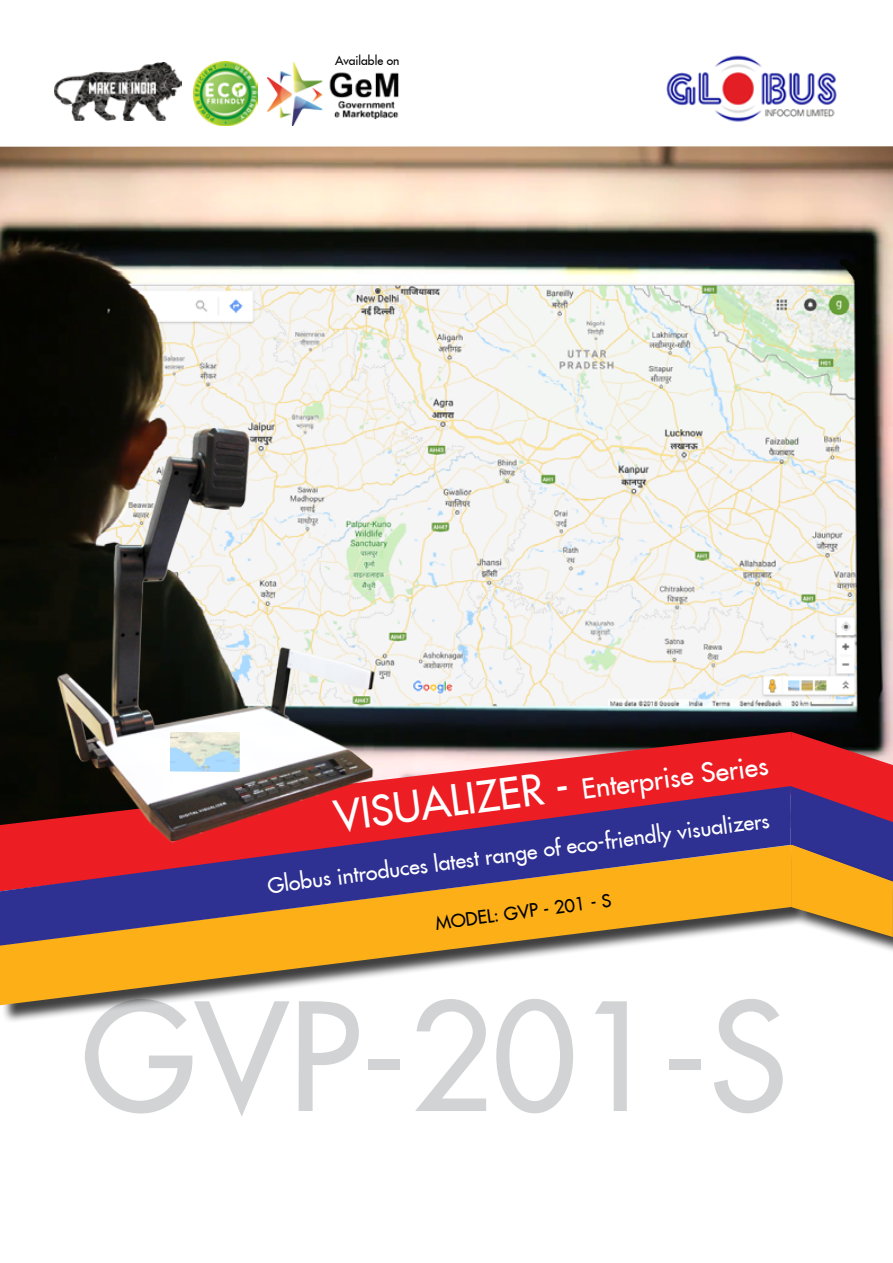
<style>
.page{position:relative;width:893px;height:1263px;background:#fff}
.page>*{position:absolute;margin:0;border:0;box-sizing:border-box;transform-origin:0 0}
.t1{font:145.5px "Fujiyama 2 Plain";color:#d1d3d4}
.t2{font:42px "Fujiyama 2 Plain";color:#fff}
.t3{font:27px "Fujiyama 2 Plain";color:#fff}
.t4{font:21.3px "Fujiyama 2 Plain";color:#fff}
.t5{font:18px "Fujiyama 2 Plain";color:#000101}
.t6{font:12px "Fujiyama 2 Plain";color:#000101}
</style>
<div class="page">
<img style="left:0;top:146px;width:893px;height:586px">
<img style="left:54px;top:63px;width:127px;height:58px">
<img style="left:268px;top:63px;width:131px;height:62px">
<img style="left:194px;top:62px;width:63px;height:63px">
<svg style="left:0;top:732px;width:791px;height:54px;background:#a83336"></svg>
<div style="left:2px;top:847px;width:809px;height:177px;background:#000;opacity:.75"></div>
<svg style="left:0;top:937px;width:792px;height:68px"></svg>
<svg style="left:0;top:786px;width:791px;height:160px;background:#986156"></svg>
<div style="left:793px;top:847px;width:100px;height:108px;background:#000;opacity:.75"></div>
<svg style="left:791px;top:732px;width:102px;height:205px;background:#a7594b"></svg>
<img style="left:666px;top:55px;width:171px;height:67px">
<img style="left:25px;top:350px;width:387px;height:516px">
<img style="left:170px;top:732px;width:70px;height:40px">
<p class="t6" style="left:335px;top:52px;width:66px">Available on</p>
<p class="t3" style="left:579px;top:772px;width:189px;rotate:-8deg">Enterprise Series</p>
<p class="t4" style="left:266px;top:870px;width:507px;rotate:-7deg">Globus introduces latest range of eco-friendly visualizers</p>
<p class="t5" style="left:434px;top:911px;width:178px;rotate:-7deg">MODEL: GVP - 201 - S</p>
<h2 class="t2" style="left:331px;top:788px;width:238px;rotate:-7deg">VISUALIZER -</h2>
<h1 class="t1" style="left:82px;top:962px;width:707px">GVP-201-S</h1>
</div>
